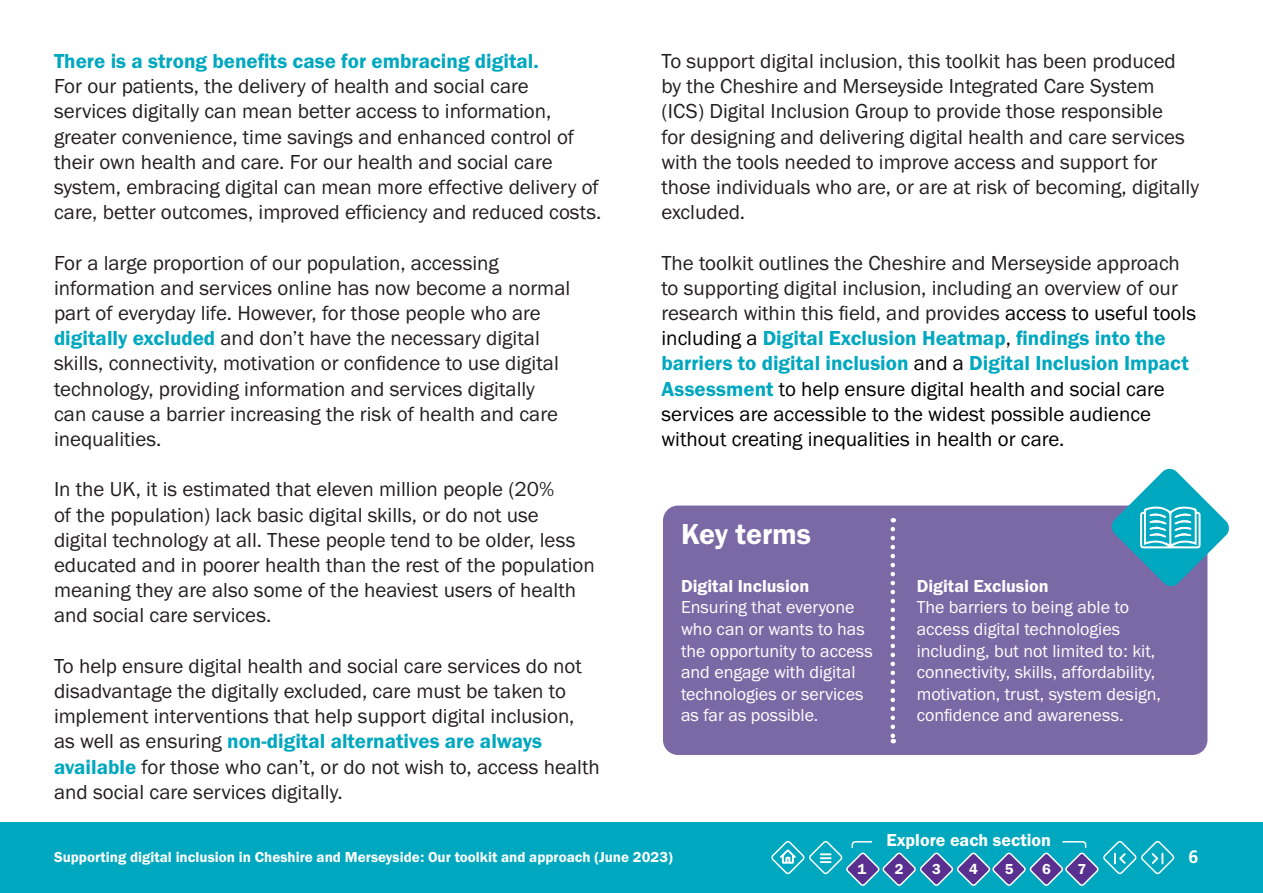
<style>
.page{position:relative;width:1263px;height:893px;background:#fff}
.page>*{position:absolute;margin:0;border:0;box-sizing:border-box;transform-origin:0 0}
.t1{font:30px "Franklin Gothic URW Dem";letter-spacing:-.005em;color:#fff}
.t2{font:21px/25.2px "Franklin Gothic URW Boo";color:#231f20}
.t3{font:21px/25.2px "Franklin Gothic URW Boo";color:#000}
.t4{font:18px/21.6px "Franklin Gothic URW Boo";color:#fff}
.t5{font:18px "Franklin Gothic URW Dem";color:#fff}
.t6{font:700 18px "Frutiger LT Std";color:#fff}
.t7{font:15px "Franklin Gothic URW Dem";color:#fff}
.s1{font-family:"Franklin Gothic URW Dem";color:#00a8bf}
.s2{color:#231f20}
</style>
<div class="page">
<div style="left:0;top:823px;width:1263px;height:70px;background:#00a8bf"></div>
<div style="left:663px;top:506px;width:544px;height:249px;background:#7b69a6;border-radius:15px"></div>
<svg style="left:890px;top:529px;width:5px;height:214px"></svg>
<svg style="left:1111px;top:468px;width:118px;height:119px"></svg>
<svg style="left:771px;top:841px;width:404px;height:45px"></svg>
<p class="t2" style="left:54px;top:48px;width:549px"><span class="s1">There is a strong benefits case for embracing digital.<br></span>For our patients, the delivery of health and social care services digitally can mean better access to information, greater convenience, time savings and enhanced control of their own health and care. For our health and social care system, embracing digital can mean more effective delivery of care, better outcomes, improved efficiency and reduced costs.</p>
<p class="t2" style="left:54px;top:250px;width:518px">For a large proportion of our population, accessing information and services online has now become a normal part of everyday life. However, for those people who are <span class="s1">digitally excluded</span> and don’t have the necessary digital skills, connectivity, motivation or confidence to use digital technology, providing information and services digitally can cause a barrier increasing the risk of health and care inequalities.</p>
<p class="t2" style="left:54px;top:476px;width:542px">In the UK, it is estimated that eleven million people (20%<br>of the population) lack basic digital skills, or do not use digital technology at all. These people tend to be older, less educated and in poorer health than the rest of the population meaning they are also some of the heaviest users of health and social care services.</p>
<p class="t2" style="left:54px;top:653px;width:547px">To help ensure digital health and social care services do not disadvantage the digitally excluded, care must be taken to implement interventions that help support digital inclusion, as well as ensuring <span class="s1">non-digital alternatives are always available</span> for those who can’t, or do not wish to, access health and social care services digitally.</p>
<p class="t2" style="left:661px;top:48px;width:539px">To support digital inclusion, this toolkit has been produced by the Cheshire and Merseyside Integrated Care System (ICS) Digital Inclusion Group to provide those responsible<br>for designing and delivering digital health and care services with the tools needed to improve access and support for those individuals who are, or are at risk of becoming, digitally excluded.</p>
<p class="t3" style="left:661px;top:250px;width:536px"><span class="s2">The toolkit outlines the Cheshire and Merseyside approach to supporting digital inclusion, including an overview of our research within this field, and provides</span> access to useful tools including a <span class="s1">Digital Exclusion Heatmap</span>, <span class="s1">findings into the barriers to digital inclusion</span> and a <span class="s1">Digital Inclusion Impact Assessment</span> to help ensure digital health and social care services are accessible to the widest possible audience without creating inequalities in health or care.</p>
<p class="t1" style="left:681px;top:516px;width:132px">Key terms</p>
<p class="t5" style="left:681px;top:575px;width:130px">Digital Inclusion</p>
<p class="t4" style="left:681px;top:596px;width:193px">Ensuring that everyone who can or wants to has the opportunity to access and engage with digital technologies or services as far as possible.</p>
<p class="t5" style="left:917px;top:575px;width:134px">Digital Exclusion</p>
<p class="t4" style="left:917px;top:596px;width:246px">The barriers to being able to access digital technologies including, but not limited to: kit, connectivity, skills, affordability, motivation, trust, system design, confidence and awareness.</p>
<p class="t7" style="left:54px;top:848px;width:620px">Supporting digital inclusion in Cheshire and Merseyside: Our toolkit and approach (June 2023)</p>
<p class="t5" style="left:886px;top:829px;width:166px">Explore each section</p>
<p class="t7" style="left:857px;top:859px;width:10px">1</p>
<p class="t7" style="left:895px;top:859px;width:10px">2</p>
<p class="t7" style="left:932px;top:859px;width:10px">3</p>
<p class="t7" style="left:969px;top:859px;width:10px">4</p>
<p class="t7" style="left:1005px;top:859px;width:10px">5</p>
<p class="t7" style="left:1042px;top:859px;width:10px">6</p>
<p class="t7" style="left:1077px;top:859px;width:10px">7</p>
<p class="t6" style="left:1188px;top:847px;width:12px">6</p>
</div>
